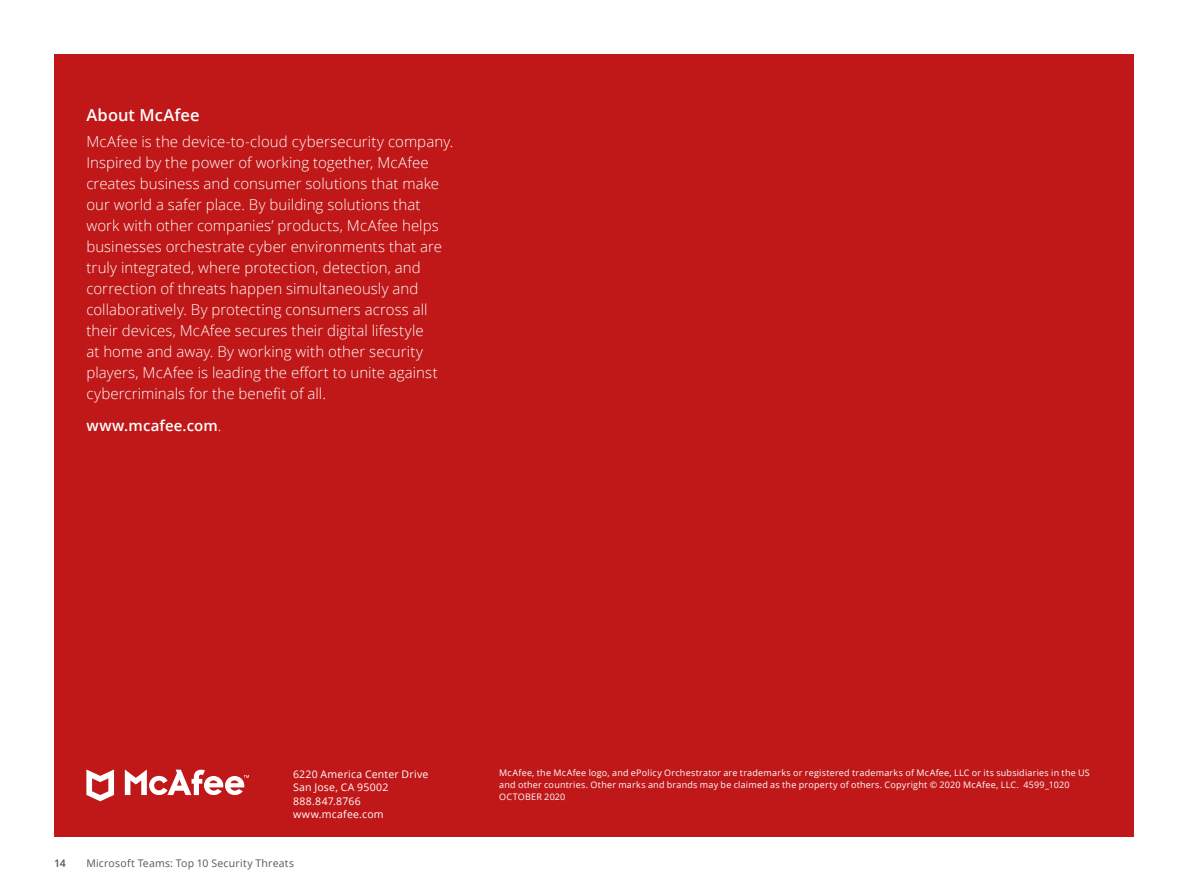
<style>
.page{position:relative;width:1188px;height:891px;background:#fff}
.page>*{position:absolute;margin:0;border:0;box-sizing:border-box;transform-origin:0 0}
.t1{font:600 16.5px "Open Sans";letter-spacing:.005em;color:#fff}
.t2{font:300 15px/21px "Open Sans";letter-spacing:.005em;color:#fff}
.t3{font:600 15px "Open Sans";letter-spacing:.01em;color:#fff}
.t4{font:10.5px/13.5px "Open Sans";letter-spacing:.025em;color:#fff}
.t5{font:10.5px "Open Sans";letter-spacing:.02em;color:#53565a}
.t6{font:600 10.5px "Open Sans";color:#53565a}
.t7{font:9px/12px "Open Sans";letter-spacing:.025em;color:#fff}
.s1{font-weight:300}
</style>
<div class="page">
<div style="left:54px;top:54px;width:1080px;height:783px;background:#c01818"></div>
<svg style="left:125px;top:770px;width:124px;height:25px"></svg>
<svg style="left:86px;top:770px;width:28px;height:31px"></svg>
<p class="t1" style="left:86px;top:103px;width:115px">About McAfee</p>
<p class="t2" style="left:86px;top:131px;width:368px">McAfee is the device-to-cloud cybersecurity company.<br>Inspired by the power of working together, McAfee creates business and consumer solutions that make our world a safer place. By building solutions that work with other companies’ products, McAfee helps businesses orchestrate cyber environments that are truly integrated, where protection, detection, and correction of threats happen simultaneously and collaboratively. By protecting consumers across all their devices, McAfee secures their digital lifestyle<br>at home and away. By working with other security players, McAfee is leading the effort to unite against cybercriminals for the benefit of all.</p>
<p class="t3" style="left:86px;top:415px;width:136px">www.mcafee.com<span class="s1">.</span></p>
<p class="t4" style="left:293px;top:767px;width:137px">6220 America Center Drive<br>San Jose, CA 95002<br>888.847.8766 www.mcafee.com</p>
<p class="t6" style="left:54px;top:856px;width:13px">14</p>
<p class="t5" style="left:86px;top:856px;width:209px">Microsoft Teams: Top 10 Security Threats</p>
<p class="t7" style="left:499px;top:767px;width:592px">McAfee, the McAfee logo, and ePolicy Orchestrator are trademarks or registered trademarks of McAfee, LLC or its subsidiaries in the US and other countries. Other marks and brands may be claimed as the property of others. Copyright © 2020 McAfee, LLC. 4599_1020<br>OCTOBER 2020</p>
</div>
